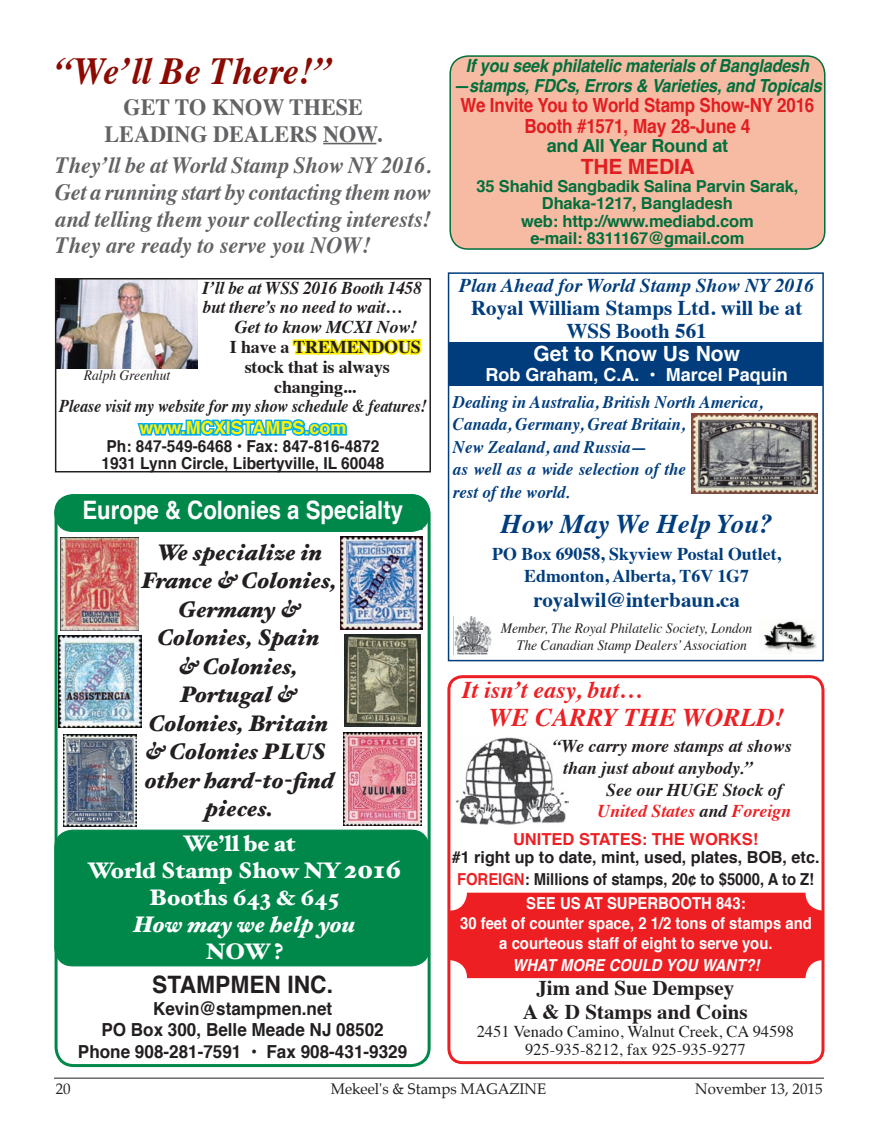
<style>
.page{position:relative;width:878px;height:1148px;background:#fff}
.page>*{position:absolute;margin:0;border:0;box-sizing:border-box;transform-origin:0 0}
.t1{font:italic 700 38.25px "Times";color:#8b0a02;scale:.95 1}
.t2{font:italic 700 27px "Times";color:#013d7d}
.t3{font:700 25.5px "Helvetica";color:#fff;scale:.87 1}
.t4{font:italic 700 25.5px "Times";color:#ee1f23}
.t5{font:italic 700 24px "Times";color:#ee1f23}
.t6{font:700 24px "Helvetica";color:#231f20;scale:.95 1}
.t7{font:italic 700 23.25px/26.7px "Times";color:#636366;text-align:justify;scale:.95 1}
.t8{font:700 23.25px "Times";color:#636366;scale:.95 1}
.t9{font:italic 900 22.5px/28.5px "Hoefler Text";color:#231f20;text-align:center}
.t10{font:900 22.5px/27px "Hoefler Text";color:#fff;text-align:center}
.t11{font:italic 900 22.5px "Hoefler Text";color:#fff}
.t12{font:700 21px/23.1px "Times";color:#013d7d;text-align:center}
.t13{font:700 21px/23.1px "Times";color:#231f20;text-align:center}
.t14{font:700 21px "Helvetica";color:#fff}
.t15{font:700 21px "Helvetica";letter-spacing:-.01em;color:#e21d21}
.t16{font:700 19.5px/20.7px "Helvetica";letter-spacing:-.01em;color:#e21d21;text-align:center;scale:.87 1}
.t17{font:italic 700 19.5px "Times";color:#013d7d}
.t18{font:italic 700 18px/21.6px "Times";color:#231f20}
.t19{font:italic 700 18px/19px "Helvetica";letter-spacing:-.01em;color:#006f3b;text-align:center;scale:.9 1}
.t20{font:700 18px/21.6px "Helvetica";color:#231f20;text-align:center;scale:.95 1}
.t21{font:700 18px/21.6px "Times";color:#013d7d;text-align:center}
.t22{font:italic 700 18px/19.8px "Times";color:#231f20;scale:.96 1}
.t23{font:italic 700 18px "Times";color:#231f20;scale:.89 1}
.t24{font:700 18px/19.8px "Times";letter-spacing:-.01em;color:#231f20;text-align:center}
.t25{font:700 18px "Helvetica";color:#fff}
.t26{font:700 18px "Helvetica";color:#fff101}
.t27{font:700 18px "Helvetica";letter-spacing:-.01em;color:#006f3b}
.t28{font:italic 700 17.7px/22.5px "Times";color:#013d7d;scale:.95 1}
.t29{font:700 16.5px/17.5px "Helvetica";letter-spacing:-.01em;color:#006f3b;text-align:center}
.t30{font:700 16.5px/19.8px "Helvetica";color:#fff;text-align:center;scale:.9 1}
.t31{font:700 16.5px/21.9px "Helvetica";color:#231f20;text-align:center}
.t32{font:700 16.5px/17.5px "Helvetica";color:#231f20;text-align:center;scale:.94 1}
.t33{font:16.5px/18.3px "Times";color:#231f20;text-align:center}
.t34{font:700 16.5px "Helvetica";color:#ee1f23}
.t35{font:italic 700 16.5px "Helvetica";color:#fff;scale:.9 1}
.t36{font:15px "Palatino";color:#231f20}
.t37{font:italic 14.25px/16.6px "Times";color:#231f20;scale:.95 1}
.s1{font-size:25.5px}
.s2{color:#ee1f23}
</style>
<div class="page">
<hr style="left:54px;top:1077px;width:770px;height:1px;background:#231f20">
<img style="left:58px;top:281px;width:139px;height:88px">
<svg style="left:292px;top:339px;width:130px;height:16px;background:#fff329"></svg>
<svg style="left:137px;top:419px;width:210px;height:17px"></svg>
<div style="left:55px;top:278px;width:376px;height:194px;border:2px solid #231f20"></div>
<div style="left:448px;top:342px;width:375px;height:43px;background:#013d7d"></div>
<img style="left:691px;top:414px;width:126px;height:79px">
<div style="left:448px;top:272px;width:375px;height:389px;border:2px solid #013d7d"></div>
<img style="left:763px;top:619px;width:53px;height:35px">
<img style="left:454px;top:616px;width:38px;height:38px">
<img style="left:455px;top:737px;width:113px;height:87px">
<div style="left:447px;top:675px;width:377px;height:389px;border:3px solid #ee1f23;border-radius:14px"></div>
<div style="left:449px;top:892px;width:374px;height:86px;background:#ee1f23;border-radius:18px"></div>
<div style="left:55px;top:830px;width:374px;height:136px;background:#00884b;border-radius:18px"></div>
<div style="left:55px;top:830px;width:374px;height:136px;border:1px solid #00884b;border-radius:18px"></div>
<div style="left:55px;top:494px;width:374px;height:37px;background:#00884b;border-radius:18px"></div>
<div style="left:55px;top:494px;width:374px;height:37px;border:1px solid #00884b;border-radius:18px"></div>
<div style="left:55px;top:494px;width:375px;height:573px;border:3px solid #00884b;border-radius:18px"></div>
<img style="left:60px;top:538px;width:78px;height:92px">
<img style="left:341px;top:537px;width:82px;height:92px">
<img style="left:59px;top:635px;width:82px;height:92px">
<img style="left:344px;top:634px;width:76px;height:92px">
<img style="left:63px;top:734px;width:73px;height:92px">
<img style="left:343px;top:732px;width:79px;height:93px">
<hr style="left:323px;top:143px;width:53px;height:1px;background:#636366">
<div style="left:450px;top:56px;width:374px;height:193px;background:#f7bba4;border-radius:18px"></div>
<div style="left:449px;top:55px;width:376px;height:195px;border:2px solid #006f3b;border-radius:18px"></div>
<h1 class="t1" style="left:55px;top:35px;width:292px">“We’ll Be There!”</h1>
<p class="t8" style="left:124px;top:85px;width:132px">Get to know</p>
<p class="t8" style="left:289px;top:85px;width:17px">these</p>
<p class="t8" style="left:105px;top:112px;width:32px">leading</p>
<p class="t8" style="left:213px;top:112px;width:18px">dea</p>
<p class="t8" style="left:260px;top:112px;width:130px">lers NoW.</p>
<p class="t7" style="left:55px;top:150px;width:397px">They’ll be at World Stamp Show NY 2016.<br>Get a running start by contacting them now and telling them your collecting interests!<br>They are ready to serve you NOW!</p>
<p class="t22" style="left:202px;top:276px;width:230px">I’ll be at WSS 2016 Booth 1458 but there’s no need to wait…</p>
<p class="t18" style="left:235px;top:315px;width:184px">Get to know MCXI Now!</p>
<p class="t24" style="left:230px;top:335px;width:103px">I have a Tremendo</p>
<p class="t24" style="left:398px;top:335px;width:21px">us</p>
<p class="t24" style="left:245px;top:355px;width:147px">stock that is always changing...</p>
<p class="t23" style="left:59px;top:389px;width:415px">Please visit my website for my show schedule &amp; features!</p>
<p class="t26" style="left:139px;top:413px;width:209px">www.MCXISTAMPS.com</p>
<p class="t32" style="left:101px;top:437px;width:302px">Ph: 847-549-6468 • Fax: 847-816-4872<br>1931 Lynn Circle, Libertyville, IL 60048</p>
<p class="t37" style="left:84px;top:366px;width:92px">Ralph Greenhut</p>
<p class="t3" style="left:82px;top:489px;width:370px">Europe &amp; Colonies a Specialty</p>
<p class="t9" style="left:142px;top:537px;width:197px">We specialize in<br>France &amp; Colonies,<br>Germany &amp;<br>Colonies, Spain<br>&amp; Colonies,<br>Portugal &amp;<br>Colonies, Britain &amp; Colonies PLUS other hard-to-find pieces.</p>
<p class="t10" style="left:88px;top:829px;width:315px">We’ll be at<br>World Stamp Show NY <span class="s1">2016<br></span>Booths 643 &amp; 645</p>
<p class="t11" style="left:133px;top:911px;width:223px">How may we help you</p>
<p class="t10" style="left:205px;top:937px;width:79px">Now ?</p>
<p class="t6" style="left:152px;top:965px;width:34px">Stampm</p>
<p class="t6" style="left:249px;top:965px;width:90px">eninc.</p>
<p class="t20" style="left:78px;top:997px;width:348px">Kevin@stampmen.net<br>PO Box 300, Belle Meade NJ 08502<br>Phone 908-281-7591 • Fax 908-431-9329</p>
<p class="t19" style="left:453px;top:57px;width:411px">If you seek philatelic materials of Bangladesh —stamps, FDCs, Errors &amp; Varieties, and Topicals</p>
<p class="t16" style="left:460px;top:95px;width:408px">We Invite You to World Stamp Show-NY 2016<br>Booth #1571, May 28-June 4</p>
<p class="t27" style="left:546px;top:131px;width:183px">and All Year Round at</p>
<p class="t15" style="left:581px;top:150px;width:104px">The Media</p>
<p class="t29" style="left:476px;top:177px;width:323px">35 Shahid Sangbadik Salina Parvin Sarak,<br>Dhaka-1217, Bangladesh<br>web: http://www.mediabd.com<br>e-mail: 8311167@gmail.com</p>
<p class="t17" style="left:459px;top:267px;width:356px">Plan Ahead for World Stamp Show NY 2016</p>
<p class="t12" style="left:471px;top:294px;width:333px">Royal William Stamps Ltd. will be at<br>WSS Booth 561</p>
<p class="t14" style="left:533px;top:337px;width:208px">Get to Know Us Now</p>
<p class="t25" style="left:485px;top:360px;width:304px">Rob Graham, C.A. • Marcel Paquin</p>
<p class="t28" style="left:453px;top:389px;width:327px">Dealing in Australia, British North America,<br>Canada, Germany, Great Britain,<br>New Zealand, and Russia—<br>as well as a wide selection of the<br>rest of the world.</p>
<p class="t2" style="left:501px;top:499px;width:273px">How May We Help You?</p>
<p class="t21" style="left:492px;top:541px;width:290px">PO Box 69058, Skyview Postal Outlet,<br>Edmonton, Alberta, T6V 1G7</p>
<p class="t12" style="left:533px;top:586px;width:208px">royalwil@interbaun.ca</p>
<p class="t37" style="left:517px;top:619px;width:249px;text-indent:-16px">Member, The Royal Philatelic Society, London<br>The Canadian Stamp Dealers’ Association</p>
<p class="t5" style="left:462px;top:667px;width:182px">It isn’t easy, but…</p>
<p class="t4" style="left:489px;top:693px;width:82px">We Carry</p>
<p class="t4" style="left:624px;top:693px;width:19px">the</p>
<p class="t4" style="left:682px;top:693px;width:104px">World!</p>
<p class="t18" style="left:563px;top:734px;width:230px;text-indent:-10px">“We carry more stamps at shows than just about anybody.”</p>
<p class="t18" style="left:597px;top:777px;width:195px;text-align:center">See our HUGE Stock of<br><span class="s2">United States</span> and <span class="s2">Foreign</span></p>
<p class="t34" style="left:513px;top:826px;width:217px">United States: The Works</p>
<p class="t34" style="left:752px;top:826px;width:7px">!</p>
<p class="t31" style="left:452px;top:846px;width:369px">#1 right up to date, mint, used, plates, BOB, etc.<br><span class="s2">FOREIGN</span>: Millions of stamps, 20¢ to $5000, A to Z!</p>
<p class="t30" style="left:460px;top:894px;width:392px">See us at Superbooth 843:<br>30 feet of counter space, 2 1/2 tons of stamps and a courteous staff of eight to serve you.</p>
<p class="t35" style="left:512px;top:951px;width:276px">What more could you want?!</p>
<p class="t13" style="left:523px;top:974px;width:226px">Jim and Sue Dempsey<br>A &amp; D Stamps and Coins</p>
<p class="t33" style="left:476px;top:1020px;width:319px">2451 Venado Camino, Walnut Creek, CA 94598<br>925-935-8212, fax 925-935-9277</p>
<p class="t36" style="left:56px;top:1078px;width:16px">20</p>
<p class="t36" style="left:331px;top:1079px;width:217px">Mekeel's &amp; Stamps magazine</p>
<p class="t36" style="left:695px;top:1078px;width:129px">November 13, 2015</p>
</div>
